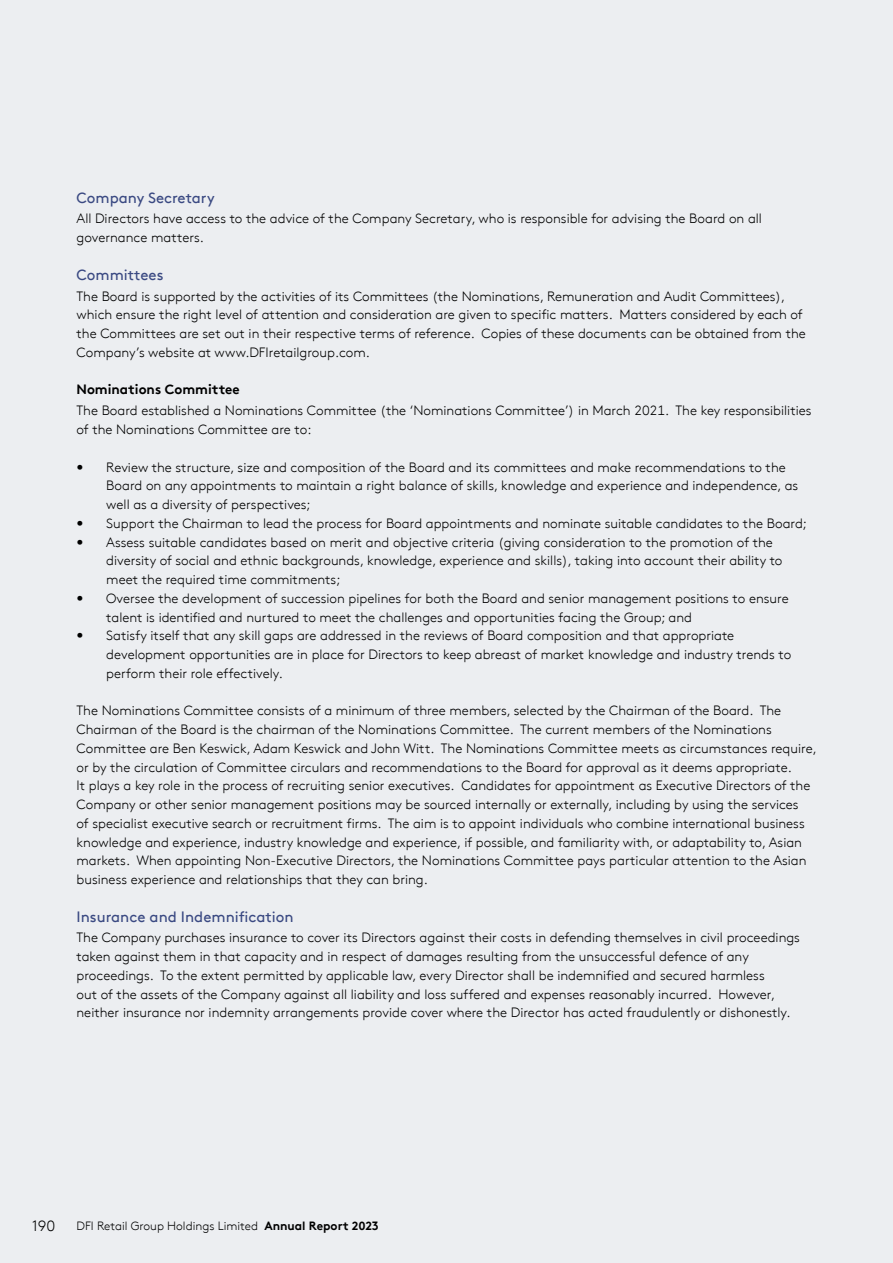
<style>
.page{position:relative;width:893px;height:1263px;background:#eceef1}
.page>*{position:absolute;margin:0;border:0;box-sizing:border-box;transform-origin:0 0}
.t1{font:15px "Brown";color:#3a4982}
.t2{font:300 15px "Brown";color:#000}
.t3{font:300 13.5px/18.8px "Brown";color:#000}
.t4{font:700 13.5px "Brown";color:#000}
.t5{font:300 12px "Brown";color:#000}
.s1{font-weight:700}
</style>
<div class="page">
<p class="t1" style="left:77px;top:189px;width:140px">Company Secretary</p>
<p class="t3" style="left:77px;top:210px;width:687px">All Directors have access to the advice of the Company Secretary, who is responsible for advising the Board on all governance matters.</p>
<p class="t1" style="left:77px;top:266px;width:89px">Committees</p>
<p class="t3" style="left:77px;top:287px;width:731px">The Board is supported by the activities of its Committees (the Nominations, Remuneration and Audit Committees), which ensure the right level of attention and consideration are given to specific matters. Matters considered by each of the Committees are set out in their respective terms of reference. Copies of these documents can be obtained from the Company’s website at www.DFIretailgroup.com.</p>
<p class="t4" style="left:77px;top:381px;width:165px">Nominations Committee</p>
<p class="t3" style="left:77px;top:401px;width:736px">The Board established a Nominations Committee (the ‘Nominations Committee’) in March 2021. The key responsibilities of the Nominations Committee are to:</p>
<p class="t3" style="left:106px;top:458px;width:693px;text-indent:-30px">• Review the structure, size and composition of the Board and its committees and make recommendations to the<br>Board on any appointments to maintain a right balance of skills, knowledge and experience and independence, as well as a diversity of perspectives;</p>
<p class="t3" style="left:77px;top:514px;width:732px">• Support the Chairman to lead the process for Board appointments and nominate suitable candidates to the Board;</p>
<p class="t3" style="left:106px;top:533px;width:678px;text-indent:-30px">• Assess suitable candidates based on merit and objective criteria (giving consideration to the promotion of the diversity of social and ethnic backgrounds, knowledge, experience and skills), taking into account their ability to meet the required time commitments;</p>
<p class="t3" style="left:106px;top:589px;width:684px;text-indent:-30px">• Oversee the development of succession pipelines for both the Board and senior management positions to ensure talent is identified and nurtured to meet the challenges and opportunities facing the Group; and</p>
<p class="t3" style="left:106px;top:626px;width:686px;text-indent:-30px">• Satisfy itself that any skill gaps are addressed in the reviews of Board composition and that appropriate development opportunities are in place for Directors to keep abreast of market knowledge and industry trends to perform their role effectively.</p>
<p class="t3" style="left:77px;top:701px;width:742px">The Nominations Committee consists of a minimum of three members, selected by the Chairman of the Board. The Chairman of the Board is the chairman of the Nominations Committee. The current members of the Nominations Committee are Ben Keswick, Adam Keswick and John Witt. The Nominations Committee meets as circumstances require, or by the circulation of Committee circulars and recommendations to the Board for approval as it deems appropriate.<br>It plays a key role in the process of recruiting senior executives. Candidates for appointment as Executive Directors of the Company or other senior management positions may be sourced internally or externally, including by using the services<br>of specialist executive search or recruitment firms. The aim is to appoint individuals who combine international business knowledge and experience, industry knowledge and experience, if possible, and familiarity with, or adaptability to, Asian markets. When appointing Non-Executive Directors, the Nominations Committee pays particular attention to the Asian business experience and relationships that they can bring.</p>
<p class="t1" style="left:77px;top:908px;width:219px">Insurance and Indemnification</p>
<p class="t3" style="left:77px;top:929px;width:725px">The Company purchases insurance to cover its Directors against their costs in defending themselves in civil proceedings taken against them in that capacity and in respect of damages resulting from the unsuccessful defence of any proceedings. To the extent permitted by applicable law, every Director shall be indemnified and secured harmless<br>out of the assets of the Company against all liability and loss suffered and expenses reasonably incurred. However, neither insurance nor indemnity arrangements provide cover where the Director has acted fraudulently or dishonestly.</p>
<p class="t2" style="left:32px;top:1217px;width:25px">190</p>
<p class="t5" style="left:77px;top:1219px;width:304px">DFI Retail Group Holdings Limited <span class="s1">Annual Report 2023</span></p>
</div>
